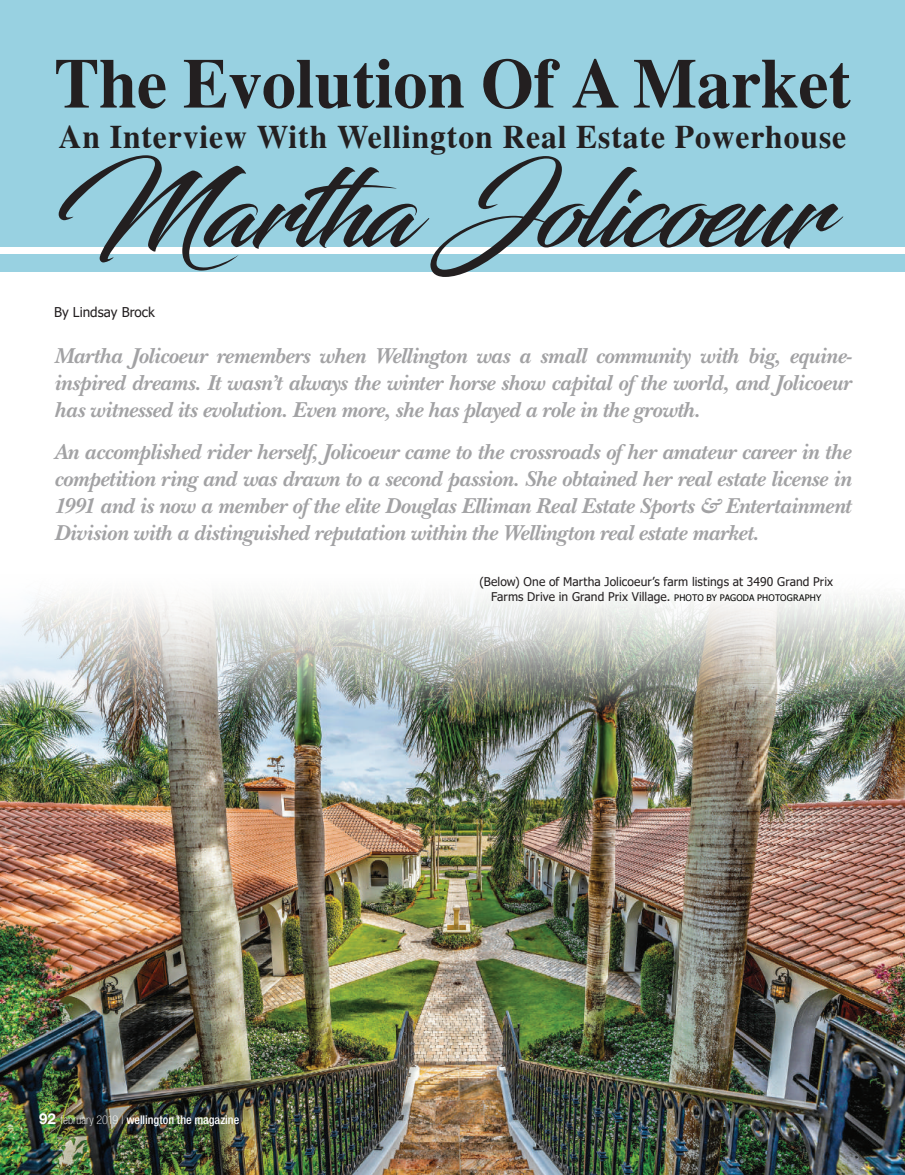
<style>
.page{position:relative;width:905px;height:1175px;background:#fff}
.page>*{position:absolute;margin:0;border:0;box-sizing:border-box;transform-origin:0 0}
.t1{font:108px "Blacksword";letter-spacing:-.02em;color:#231f20}
.t2{font:700 70.5px "Toronto";color:#231f20;scale:.96 1}
.t3{font:700 33px "Toronto";letter-spacing:.03em;color:#231f20;scale:.96 1}
.t4{font:italic 700 22.5px/27px "New Baskerville";letter-spacing:-.015em;color:#a2a2a4;text-align:justify}
.t5{font:13.5px "Tahoma";color:#231f20}
.t6{font:12px/15px "Tahoma";letter-spacing:.005em;color:#231f20;text-align:center}
.t7{font:500 condensed 12px "Helvetica Neue LT Std";color:#fff}
.s1{font-size:9px;color:#040503}
.s2{font-weight:700;font-stretch:normal;font-size:15px}
.s3{font-weight:100}
</style>
<div class="page">
<div style="left:0;top:0;width:904px;height:272px;background:#98d1e1"></div>
<img style="left:0;top:596px;width:904px;height:578px">
<div style="left:0;top:247px;width:904px;height:7px;background:#fff"></div>
<h2 class="t2" style="left:54px;top:42px;width:831px">The Evolution Of A Market</h2>
<h3 class="t3" style="left:59px;top:117px;width:821px">An Interview With Wellington Real Estate Powerhouse</h3>
<h1 class="t1" style="left:54px;top:146px;width:778px">Martha Jolicoeur</h1>
<p class="t5" style="left:54px;top:303px;width:102px">By Lindsay Brock</p>
<p class="t4" style="left:54px;top:342px;width:799px">Martha Jolicoeur remembers when Wellington was a small community with big, equine&shy;inspired dreams. It wasn’t always the winter horse show capital of the world, and Jolicoeur has witnessed its evolution. Even more, she has played a role in the growth.</p>
<p class="t4" style="left:54px;top:438px;width:798px">An accomplished rider herself, Jolicoeur came to the crossroads of her amateur career in the competition ring and was drawn to a second passion. She obtained her real estate license in 1991 and is now a member of the elite Douglas Elliman Real Estate Sports &amp; Entertainment Division with a distinguished reputation within the Wellington real estate market.</p>
<p class="t6" style="left:479px;top:574px;width:355px">(Below) One of Martha Jolicoeur’s farm listings at 3490 Grand Prix<br>Farms Drive in Grand Prix Village. <span class="s1">PHOTO BY PAGODA PHOTOGRAPHY</span></p>
<p class="t7" style="left:39px;top:1112px;width:202px"><span class="s2">92</span> <span class="s3">february 2019 |</span> wellington the magazine</p>
</div>
